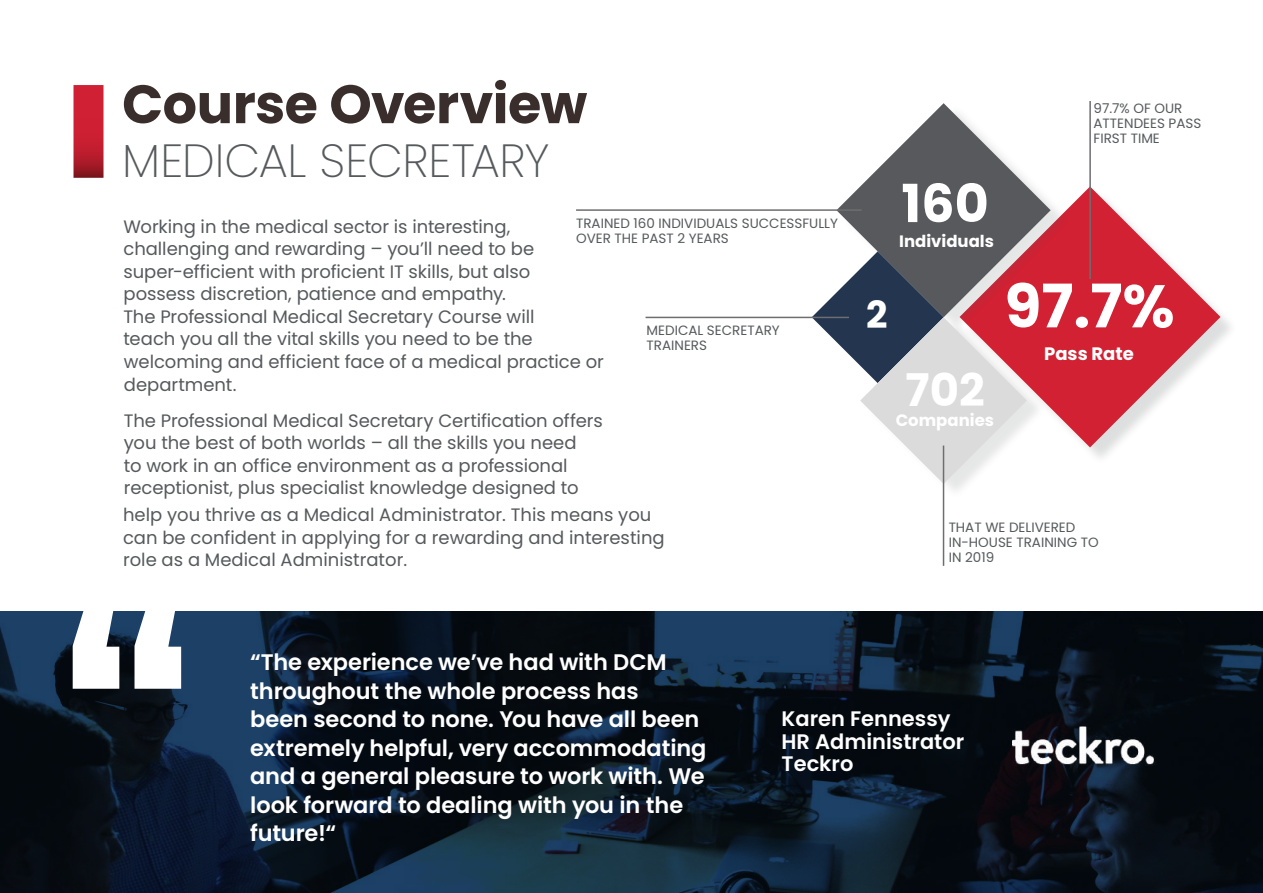
<style>
.page{position:relative;width:1263px;height:893px;background:#fff}
.page>*{position:absolute;margin:0;border:0;box-sizing:border-box;transform-origin:0 0}
.t1{font:700 60px "Poppins";color:#fff}
.t2{font:700 54px "Poppins";letter-spacing:-.01em;color:#392e2c}
.t3{font:700 52.5px "Poppins";color:#fff}
.t4{font:200 46.5px "Poppins";letter-spacing:-.01em;color:#565a5c}
.t5{font:700 45px "Poppins";color:#fff}
.t6{font:700 37.5px "Poppins";color:#fff}
.t7{font:600 22.5px/28.5px "Poppins";letter-spacing:-.005em;color:#fff}
.t8{font:600 21px/22.5px "Poppins";color:#fff}
.t9{font:18px/22.5px "Poppins";letter-spacing:-.005em;color:#565a5c}
.t10{font:700 18px "Poppins";color:#fff}
.t11{font:700 16.5px "Poppins";color:#fff}
.t12{font:13.5px/15px "Poppins";color:#565a5c}
</style>
<div class="page">
<img style="left:0;top:611px;width:1263px;height:282px">
<svg style="left:74px;top:85px;width:30px;height:93px;background:#c12232"></svg>
<svg style="left:73px;top:611px;width:108px;height:78px"></svg>
<img style="left:1013px;top:724px;width:161px;height:43px">
<svg style="left:1046px;top:187px;width:174px;height:260px;fill:#d12133"></svg>
<div style="left:841px;top:105px;width:229px;height:228px;background:#565a5c;opacity:.15"></div>
<svg style="left:837px;top:103px;width:214px;height:214px;fill:#57595c"></svg>
<div style="left:865px;top:319px;width:181px;height:181px;background:#565a5c;opacity:.15"></div>
<svg style="left:812px;top:251px;width:215px;height:233px"></svg>
<hr style="left:1089px;top:101px;width:2px;height:178px;background:#6e6e70">
<hr style="left:645px;top:317px;width:204px;height:1px;background:#6e6e70">
<hr style="left:943px;top:446px;width:1px;height:120px;background:#6e6e70">
<hr style="left:576px;top:209px;width:286px;height:2px;background:#6e6e70">
<h2 class="t2" style="left:122px;top:73px;width:467px">Course Overview</h2>
<h3 class="t4" style="left:122px;top:134px;width:429px">MEDICAL SECRETARY</h3>
<p class="t9" style="left:123px;top:215px;width:412px">Working in the medical sector is interesting, challenging and rewarding – you’ll need to be super-efficient with proficient IT skills, but also possess discretion, patience and empathy.<br>The Professional Medical Secretary Course will teach you all the vital skills you need to be the</p>
<p class="t12" style="left:576px;top:216px;width:263px">TRAINED 160 INDIVIDUALS SUCCESSFULLY<br>OVER THE PAST 2 YEARS</p>
<p class="t12" style="left:646px;top:323px;width:135px">MEDICAL SECRETARY<br>TRAINERS</p>
<p class="t9" style="left:124px;top:351px;width:481px">welcoming and efficient face of a medical practice or department.</p>
<p class="t9" style="left:124px;top:409px;width:480px">The Professional Medical Secretary Certification offers you the best of both worlds – all the skills you need<br>to work in an office environment as a professional receptionist, plus specialist knowledge designed to</p>
<p class="t9" style="left:123px;top:504px;width:543px">help you thrive as a Medical Administrator. This means you can be confident in applying for a rewarding and interesting role as a Medical Administrator.</p>
<p class="t12" style="left:1093px;top:101px;width:109px">97.7% OF OUR<br>ATTENDEES PASS<br>FIRST TIME</p>
<h3 class="t3" style="left:901px;top:173px;width:89px">160</h3>
<p class="t11" style="left:899px;top:232px;width:96px">Individuals</p>
<h3 class="t6" style="left:866px;top:293px;width:23px">2</h3>
<h3 class="t5" style="left:906px;top:365px;width:81px">702</h3>
<p class="t11" style="left:896px;top:410px;width:100px">Companies</p>
<h1 class="t1" style="left:1004px;top:272px;width:172px">97.7%</h1>
<p class="t10" style="left:1044px;top:343px;width:91px">Pass Rate</p>
<p class="t12" style="left:949px;top:520px;width:152px">THAT WE DELIVERED<br>IN-HOUSE TRAINING TO<br>IN 2019</p>
<p class="t7" style="left:250px;top:648px;width:458px">“The experience we’ve had with DCM throughout the whole process has<br>been second to none. You have all been extremely helpful, very accommodating and a general pleasure to work with. We look forward to dealing with you in the future!“</p>
<p class="t8" style="left:782px;top:708px;width:184px">Karen Fennessy<br>HR Administrator<br>Teckro</p>
</div>
